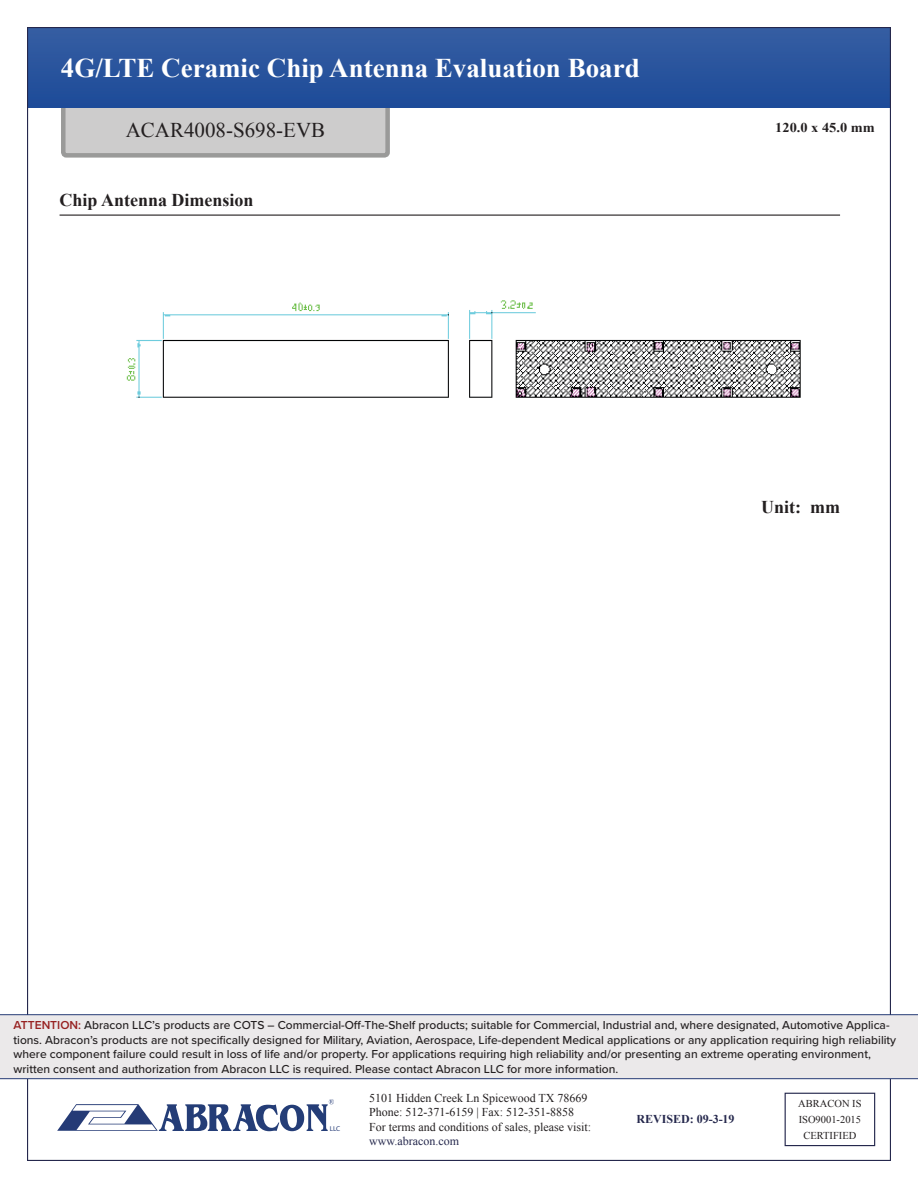
<style>
.page{position:relative;width:918px;height:1188px;background:#fff}
.page>*{position:absolute;margin:0;border:0;box-sizing:border-box;transform-origin:0 0}
.t1{font:700 27px "Times New Roman";color:#fff}
.t2{font:21px "Times New Roman";color:#231f20}
.t3{font:700 18px "Times New Roman";color:#231f20}
.t4{font:700 13.5px "Times New Roman";color:#231f20;scale:1.07 1}
.t5{font:500 12px/14.4px "Proxima Nova";color:#231f20}
.t6{font:12px/14.4px "Times New Roman";color:#231f20}
.t7{font:12px "Times New Roman";color:#25284d}
.t8{font:700 12px "Times New Roman";color:#25284d}
.t9{font:10.5px/16px "Times New Roman";color:#231f20;text-align:center}
.t10{font:700 7.05px "Trajan Pro";color:#253b76}
.s1{font-weight:600;color:#972121}
</style>
<div class="page">
<div style="left:63px;top:102px;width:325px;height:53px;background:#cdcccc;border-radius:3px"></div>
<div style="left:61px;top:100px;width:329px;height:58px;border:4px solid #9a9a99;border-radius:3px"></div>
<div style="left:28px;top:28px;width:862px;height:80px;background:#2a549d"></div>
<svg style="left:57px;top:1099px;width:277px;height:32px"></svg>
<div style="left:785px;top:1093px;width:90px;height:53px;border:1px solid #25284d"></div>
<hr style="left:60px;top:215px;width:780px;height:1px;background:#231f20">
<div style="left:0;top:1015px;width:918px;height:64px;background:#ebe9ea"></div>
<hr style="left:0;top:1014px;width:918px;height:1px;background:#253b75">
<hr style="left:0;top:1078px;width:918px;height:1px;background:#253b75">
<img style="left:126px;top:300px;width:675px;height:98px">
<h1 class="t1" style="left:61px;top:49px;width:580px">4G/LTE Ceramic Chip Antenna Evaluation Board</h1>
<h2 class="t2" style="left:126px;top:116px;width:201px">ACAR4008-S698-EVB</h2>
<p class="t4" style="left:775px;top:118px;width:94px">120.0 x 45.0 mm</p>
<h3 class="t3" style="left:60px;top:188px;width:196px">Chip Antenna Dimension</h3>
<h3 class="t3" style="left:761px;top:495px;width:80px">Unit: mm</h3>
<p class="t5" style="left:14px;top:1018px;width:884px"><span class="s1">ATTENTION:</span> Abracon LLC’s products are COTS – Commercial-Off-The-Shelf products; suitable for Commercial, Industrial and, where designated, Automotive Applica&shy;tions. Abracon’s products are not specifically designed for Military, Aviation, Aerospace, Life-dependent Medical applications or any application requiring high reliability where component failure could result in loss of life and/or property. For applications requiring high reliability and/or presenting an extreme operating environment, written consent and authorization from Abracon LLC is required. Please contact Abracon LLC for more information.</p>
<p class="t10" style="left:330px;top:1124px;width:12px">LLC</p>
<p class="t6" style="left:369px;top:1091px;width:223px">5101 Hidden Creek Ln Spicewood TX 78669<br>Phone: 512-371-6159 | Fax: 512-351-8858<br>For terms and conditions of sales, please visit:</p>
<p class="t7" style="left:369px;top:1133px;width:91px">www.abracon.com</p>
<p class="t8" style="left:636px;top:1111px;width:100px">REVISED: 09-3-19</p>
<p class="t9" style="left:798px;top:1095px;width:65px">ABRACON IS<br>ISO9001-2015<br>CERTIFIED</p>
</div>
